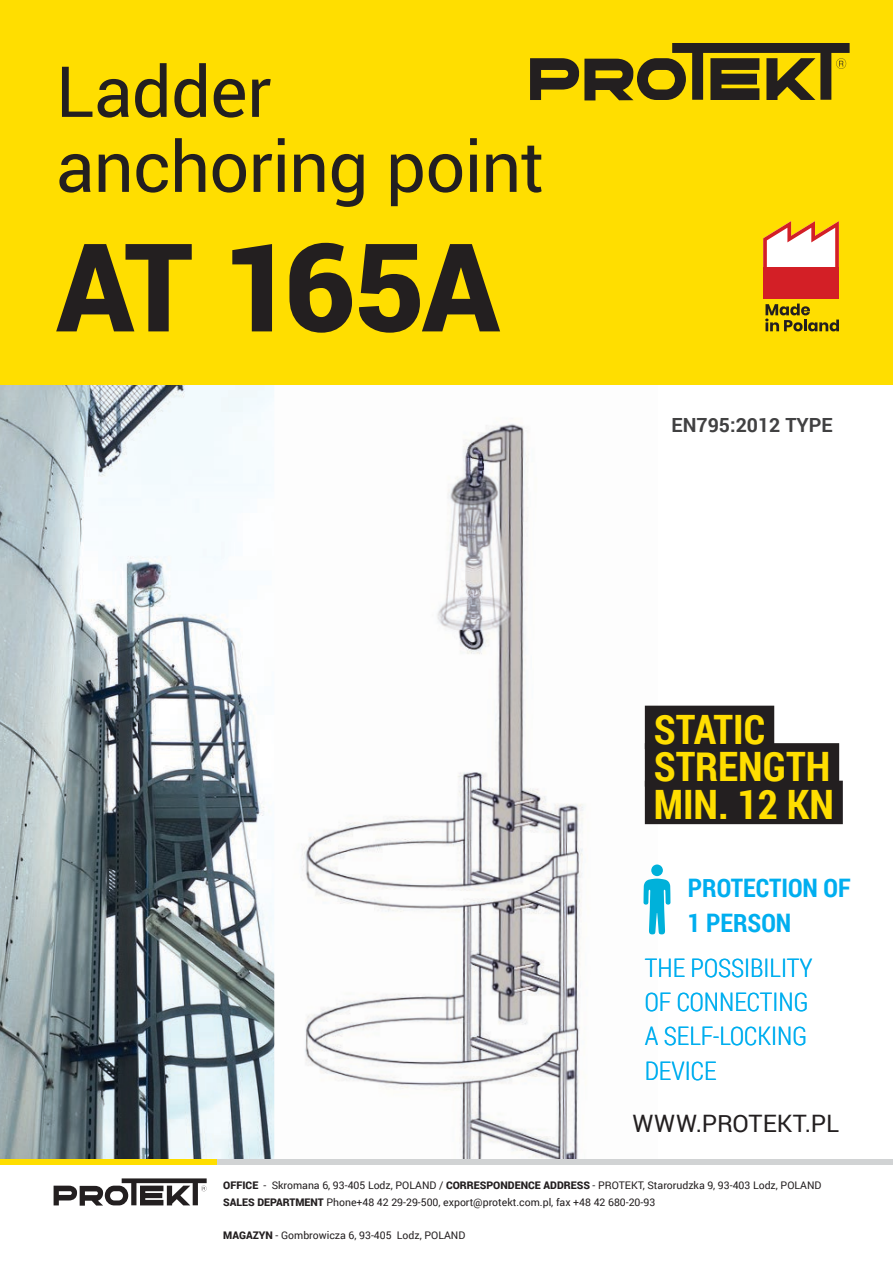
<style>
.page{position:relative;width:893px;height:1263px;background:#fff}
.page>*{position:absolute;margin:0;border:0;box-sizing:border-box;transform-origin:0 0}
.t1{font:900 122.85px "Roboto";letter-spacing:-.055em;color:#231f20}
.t2{font:70.5px/75px "Roboto";letter-spacing:-.01em;color:#231f20}
.t3{font:700 40.5px "Roboto Condensed";color:#ffde00}
.t4{font:300 25.5px/34.3px "Roboto Condensed";color:#00aeef}
.t5{font:700 25.5px "Roboto Condensed";color:#00aeef}
.t6{font:24px "Roboto";color:#231f20}
.t7{font:700 19.5px "Roboto";color:#414142}
.t8{font:10.5px/16.5px "Roboto";color:#231f20}
.s1{font-weight:900}
</style>
<div class="page">
<img style="left:0;top:385px;width:274px;height:774px">
<img style="left:274px;top:424px;width:384px;height:735px">
<div style="left:202px;top:1159px;width:691px;height:6px;background:#d1d3d4"></div>
<div style="left:0;top:1159px;width:216px;height:6px;background:#ffde00"></div>
<svg style="left:54px;top:1178px;width:153px;height:28px"></svg>
<div style="left:0;top:0;width:893px;height:359px;background:#ffde00"></div>
<div style="left:0;top:355px;width:893px;height:30px;background:#ffde00"></div>
<svg style="left:530px;top:43px;width:320px;height:57px"></svg>
<svg style="left:765px;top:304px;width:74px;height:27px"></svg>
<svg style="left:763px;top:221px;width:76px;height:46px"></svg>
<div style="left:763px;top:267px;width:76px;height:31px;background:#d31f26"></div>
<div style="left:645px;top:706px;width:129px;height:43px;background:#231f20"></div>
<div style="left:645px;top:743px;width:194px;height:44px;background:#231f20"></div>
<div style="left:645px;top:781px;width:198px;height:43px;background:#231f20"></div>
<div style="left:651px;top:864px;width:12px;height:12px;background:#00b1da;border-radius:50%"></div>
<svg style="left:643px;top:878px;width:27px;height:56px"></svg>
<p class="t2" style="left:56px;top:52px;width:490px">Ladder anchoring point</p>
<p class="t1" style="left:56px;top:201px;width:445px">AT 165A</p>
<p class="t7" style="left:672px;top:411px;width:163px">EN795:2012 TYPE</p>
<p class="t3" style="left:654px;top:701px;width:113px">STATIC</p>
<p class="t3" style="left:654px;top:738px;width:178px">STRENGTH</p>
<p class="t3" style="left:654px;top:776px;width:182px">MIN. 12 KN</p>
<p class="t5" style="left:688px;top:870px;width:164px">PROTECTION OF</p>
<p class="t5" style="left:688px;top:905px;width:105px">1 PERSON</p>
<p class="t4" style="left:645px;top:949px;width:169px">THE POSSIBILITY<br>OF CONNECTING<br>A SELF-LOCKING<br>DEVICE</p>
<p class="t6" style="left:632px;top:1106px;width:208px">WWW.PROTEKT.PL</p>
<p class="t8" style="left:223px;top:1177px;width:600px"><span class="s1">OFFICE</span> - Skromana 6, 93-405 Lodz, POLAND / <span class="s1">CORRESPONDENCE ADDRESS</span> - PROTEKT, Starorudzka 9, 93-403 Lodz, POLAND<br><span class="s1">SALES DEPARTMENT</span> Phone+48 42 29-29-500, export@protekt.com.pl, fax +48 42 680-20-93</p>
<p class="t8" style="left:223px;top:1226px;width:244px"><span class="s1">MAGAZYN</span> - Gombrowicza 6, 93-405 Lodz, POLAND</p>
</div>
